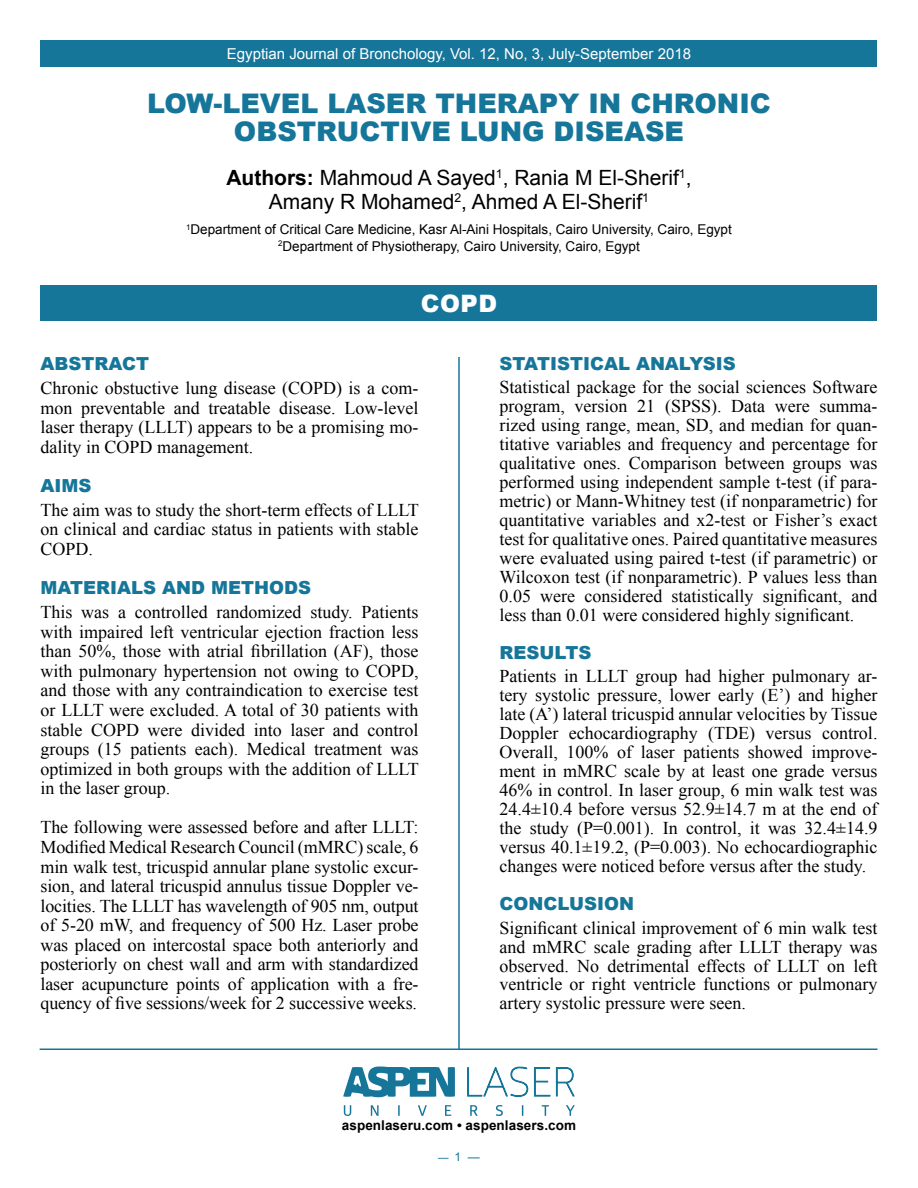
<style>
.page{position:relative;width:918px;height:1188px;background:#fff}
.page>*{position:absolute;margin:0;border:0;box-sizing:border-box;transform-origin:0 0}
.t1{font:900 27px/28.5px "Arial";color:#16769a;text-align:center}
.t2{font:900 24px "Arial";color:#fff}
.t3{font:21px/24px "Arial";color:#000;text-align:center}
.t4{font:18px/18.9px "Times New Roman";color:#000;text-align:justify}
.t5{font:900 18px "Arial";color:#16769a}
.t6{font:15px "Arial";color:#fff}
.t7{font:13.5px/16.5px "Arial";color:#000;text-align:center}
.t8{font:700 13.5px "Arial";letter-spacing:.005em;color:#000}
.t9{font:12px "Arial";color:#16769a}
.s1{font-weight:700}
.s2{font-size:10.5px}
</style>
<div class="page">
<hr style="left:40px;top:1048px;width:837px;height:2px;background:#16769a">
<svg style="left:343px;top:1066px;width:112px;height:31px"></svg>
<svg style="left:344px;top:1105px;width:7px;height:11px"></svg>
<svg style="left:371px;top:1105px;width:8px;height:11px"></svg>
<svg style="left:398px;top:1105px;width:2px;height:11px"></svg>
<svg style="left:418px;top:1105px;width:9px;height:11px"></svg>
<svg style="left:445px;top:1105px;width:6px;height:11px"></svg>
<svg style="left:467px;top:1066px;width:108px;height:50px"></svg>
<div style="left:40px;top:40px;width:838px;height:28px;background:#16769a"></div>
<div style="left:40px;top:285px;width:838px;height:36px;background:#16769a"></div>
<hr style="left:458px;top:357px;width:2px;height:693px;background:#16769a">
<p class="t6" style="left:227px;top:44px;width:466px">Egyptian Journal of Bronchology, Vol. 12, No, 3, July-September 2018</p>
<h1 class="t1" style="left:147px;top:88px;width:625px">LOW-LEVEL LASER THERAPY IN CHRONIC<br>OBSTRUCTIVE LUNG DISEASE</h1>
<p class="t3" style="left:226px;top:165px;width:467px"><span class="s1">Authors:</span> Mahmoud A Sayed<sup>1</sup>, Rania M El-Sherif<sup>1</sup>,<br>Amany R Mohamed<sup>2</sup>, Ahmed A El-Sherif<sup>1</sup></p>
<p class="t7" style="left:186px;top:221px;width:547px"><sup>1</sup>Department of Critical Care Medicine, Kasr Al-Aini Hospitals, Cairo University, Cairo, Egypt<br><sup>2</sup>Department of Physiotherapy, Cairo University, Cairo, Egypt</p>
<h2 class="t2" style="left:421px;top:286px;width:78px">COPD</h2>
<p class="t5" style="left:40px;top:350px;width:110px">ABSTRACT</p>
<p class="t4" style="left:40px;top:378px;width:380px;line-height:19.5px">Chronic obstuctive lung disease (COPD) is a com&shy;mon preventable and treatable disease. Low-level laser therapy (LLLT) appears to be a promising mo&shy;dality in COPD management.</p>
<p class="t5" style="left:40px;top:472px;width:52px">AIMS</p>
<p class="t4" style="left:40px;top:500px;width:380px;line-height:19.5px">The aim was to study the short-term effects of LLLT on clinical and cardiac status in patients with stable COPD.</p>
<p class="t5" style="left:40px;top:575px;width:272px">MATERIALS AND METHODS</p>
<p class="t4" style="left:40px;top:602px;width:380px;line-height:19.5px">This was a controlled randomized study. Patients with impaired left ventricular ejection fraction less than 50%, those with atrial fibrillation (AF), those with pulmonary hypertension not owing to COPD, and those with any contraindication to exercise test or LLLT were excluded. A total of 30 patients with stable COPD were divided into laser and control groups (15 patients each). Medical treatment was optimized in both groups with the addition of LLLT in the laser group.</p>
<p class="t4" style="left:40px;top:817px;width:380px;line-height:19.5px">The following were assessed before and after LLLT:<br>Modified Medical Research Council (mMRC) scale, 6 min walk test, tricuspid annular plane systolic excur&shy;sion, and lateral tricuspid annulus tissue Doppler ve&shy;locities. The LLLT has wavelength of 905 nm, output of 5-20 mW, and frequency of 500 Hz. Laser probe was placed on intercostal space both anteriorly and posteriorly on chest wall and arm with standardized laser acupuncture points of application with a fre&shy;quency of five sessions/week for 2 successive weeks.</p>
<p class="t5" style="left:500px;top:350px;width:238px">STATISTICAL ANALYSIS</p>
<p class="t4" style="left:500px;top:378px;width:380px">Statistical package for the social sciences Software program, version 21 (SPSS). Data were summa&shy;rized using range, mean, SD, and median for quan&shy;titative variables and frequency and percentage for qualitative ones. Comparison between groups was performed using independent sample t-test (if para&shy;metric) or Mann-Whitney test (if nonparametric) for quantitative variables and x2-test or Fisher’s exact test for qualitative ones. Paired quantitative measures were evaluated using paired t-test (if parametric) or Wilcoxon test (if nonparametric). P values less than 0.05 were considered statistically significant, and less than 0.01 were considered highly significant.</p>
<p class="t5" style="left:500px;top:639px;width:94px">RESULTS</p>
<p class="t4" style="left:500px;top:667px;width:380px">Patients in LLLT group had higher pulmonary ar&shy;tery systolic pressure, lower early (E’) and higher late (A’) lateral tricuspid annular velocities by Tissue Doppler echocardiography (TDE) versus control.<br>Overall, 100% of laser patients showed improve&shy;ment in mMRC scale by at least one grade versus 46% in control. In laser group, 6 min walk test was 24.4±10.4 before versus 52.9±14.7 m at the end of the study (P=0.001). In control, it was 32.4±14.9 versus 40.1±19.2, (P=0.003). No echocardiographic changes were noticed before versus after the study.</p>
<p class="t5" style="left:500px;top:891px;width:136px">CONCLUSION</p>
<p class="t4" style="left:500px;top:918px;width:380px">Significant clinical improvement of 6 min walk test and mMRC scale grading after LLLT therapy was observed. No detrimental effects of LLLT on left ventricle or right ventricle functions or pulmonary artery systolic pressure were seen.</p>
<p class="t8" style="left:342px;top:1117px;width:236px">aspenlaseru.com • aspenlasers.com</p>
<p class="t9" style="left:438px;top:1149px;width:43px"><span class="s2">—</span> 1 —</p>
</div>
